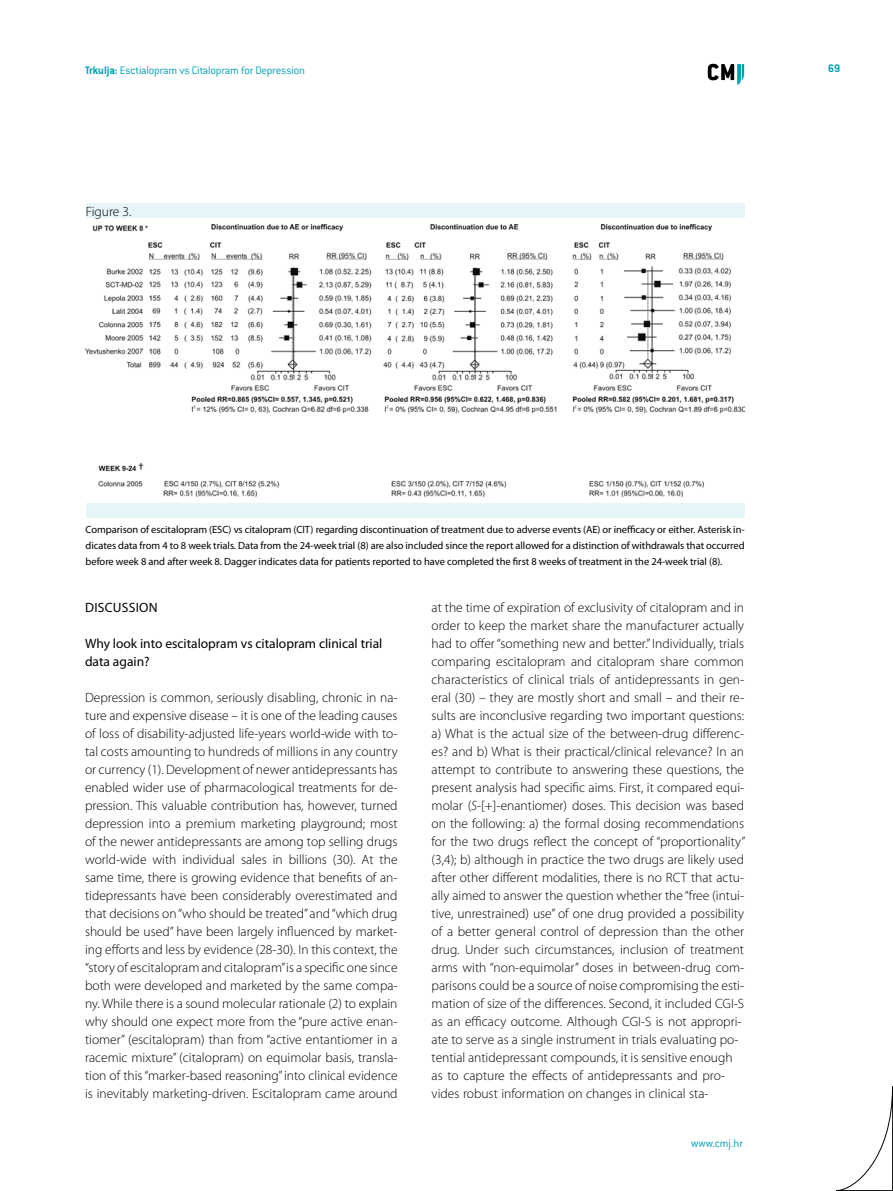
<style>
.page{position:relative;width:893px;height:1191px;background:#fff}
.page>*{position:absolute;margin:0;border:0;box-sizing:border-box;transform-origin:0 0}
.t1{font:300 13.5px/18px "Myriad Pro";color:#000;text-align:justify}
.t2{font:13.5px/18px "Myriad Pro";color:#000}
.t3{font:13.5px "Myriad Pro";letter-spacing:.02em;color:#000}
.t4{font:300 12px "ITC Conduit LTCE";letter-spacing:-.01em;color:#009fb4}
.t5{font:700 12px "ITC Conduit LTCE";color:#009fb4}
.t6{font:10.5px/15.8px "Myriad Pro";letter-spacing:-.005em;color:#000;text-align:justify}
.s1{font-weight:700}
.s2{font-style:italic}
</style>
<div class="page">
<svg style="left:708px;top:64px;width:36px;height:21px"></svg>
<svg style="left:836px;top:1086px;width:57px;height:105px"></svg>
<img style="left:85px;top:224px;width:660px;height:273px">
<div style="left:86px;top:203px;width:659px;height:15px;background:#e6f5f8"></div>
<div style="left:86px;top:503px;width:659px;height:15px;background:#e6f5f8"></div>
<p class="t4" style="left:85px;top:63px;width:222px"><span class="s1">Trkulja:</span> Esctialopram vs Citalopram for Depression</p>
<p class="t5" style="left:828px;top:61px;width:13px">69</p>
<p class="t1" style="left:86px;top:202px;width:47px">Figure 3.</p>
<p class="t6" style="left:86px;top:522px;width:661px">Comparison of escitalopram (ESC) vs citalopram (CIT) regarding discontinuation of treatment due to adverse events (AE) or inefficacy or either. Asterisk in&shy;dicates data from 4 to 8 week trials. Data from the 24-week trial (8) are also included since the report allowed for a distinction of withdrawals that occurred before week 8 and after week 8. Dagger indicates data for patients reported to have completed the first 8 weeks of treatment in the 24-week trial (8).</p>
<p class="t3" style="left:85px;top:599px;width:72px">Discussion</p>
<p class="t2" style="left:85px;top:634px;width:299px">Why look into escitalopram vs citalopram clinical trial data again?</p>
<p class="t1" style="left:85px;top:688px;width:314px">Depression is common, seriously disabling, chronic in na&shy;ture and expensive disease – it is one of the leading causes of loss of disability-adjusted life-years world-wide with to&shy;tal costs amounting to hundreds of millions in any country or currency (1). Development of newer antidepressants has enabled wider use of pharmacological treatments for de&shy;pression. This valuable contribution has, however, turned depression into a premium marketing playground; most of the newer antidepressants are among top selling drugs world-wide with individual sales in billions (30). At the same time, there is growing evidence that benefits of an&shy;tidepressants have been considerably overestimated and that decisions on “who should be treated” and “which drug should be used” have been largely influenced by market&shy;ing efforts and less by evidence (28-30). In this context, the “story of escitalopram and citalopram” is a specific one since both were developed and marketed by the same compa&shy;ny. While there is a sound molecular rationale (2) to explain why should one expect more from the “pure active enan&shy;tiomer” (escitalopram) than from “active entantiomer in a racemic mixture” (citalopram) on equimolar basis, transla&shy;tion of this “marker-based reasoning” into clinical evidence is inevitably marketing-driven. Escitalopram came around</p>
<p class="t1" style="left:432px;top:598px;width:315px;text-align:left">at the time of expiration of exclusivity of citalopram and in order to keep the market share the manufacturer actually had to offer “something new and better.” Individually, trials comparing escitalopram and citalopram share common characteristics of clinical trials of antidepressants in gen&shy;eral (30) – they are mostly short and small – and their re&shy;sults are inconclusive regarding two important questions: a) What is the actual size of the between-drug differenc&shy;es? and b) What is their practical/clinical relevance? In an attempt to contribute to answering these questions, the present analysis had specific aims. First, it compared equi&shy;molar (<span class="s2">S</span>-[+]-enantiomer) doses. This decision was based on the following: a) the formal dosing recommendations for the two drugs reflect the concept of “proportionality” (3,4); b) although in practice the two drugs are likely used after other different modalities, there is no RCT that actu&shy;ally aimed to answer the question whether the “free (intui&shy;tive, unrestrained) use” of one drug provided a possibility of a better general control of depression than the other drug. Under such circumstances, inclusion of treatment arms with “non-equimolar” doses in between-drug com&shy;parisons could be a source of noise compromising the esti&shy;mation of size of the differences. Second, it included CGI-S as an efficacy outcome. Although CGI-S is not appropri&shy;ate to serve as a single instrument in trials evaluating po&shy;tential antidepressant compounds, it is sensitive enough as to capture the effects of antidepressants and pro&shy;vides robust information on changes in clinical sta-</p>
<p class="t4" style="left:691px;top:1136px;width:54px">www.cmj.hr</p>
</div>
